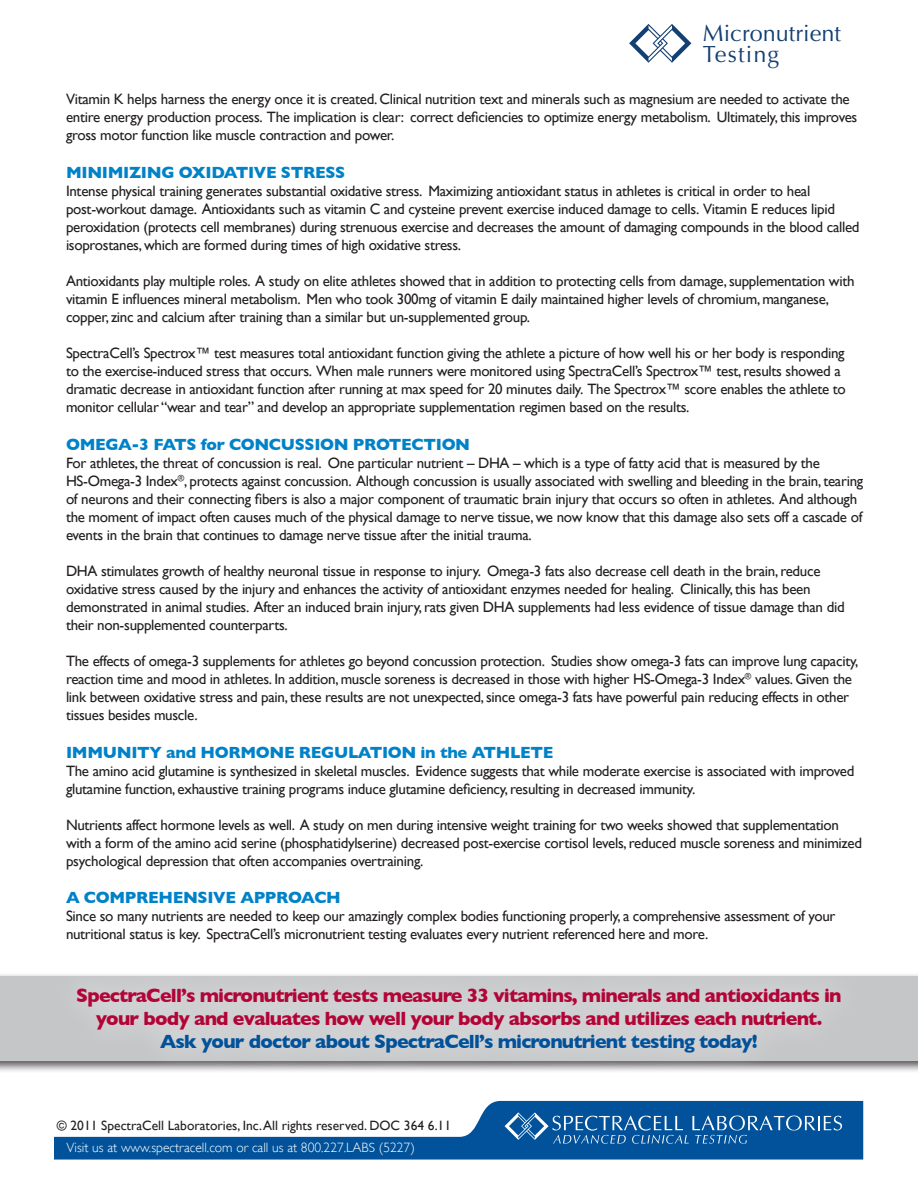
<style>
.page{position:relative;width:918px;height:1188px;background:#fff}
.page>*{position:absolute;margin:0;border:0;box-sizing:border-box;transform-origin:0 0}
.t1{font:23.4px/21.1px "Optima";color:#133f71}
.t2{font:700 19.5px/23.4px "Gill Sans";letter-spacing:-.04em;color:#b30437;text-align:center}
.t3{font:700 19.5px "Gill Sans";letter-spacing:-.04em;color:#01529a}
.t4{font:700 16.5px "Gill Sans";letter-spacing:-.02em;color:#0082c8}
.t5{font:15px/18px "Gill Sans";letter-spacing:-.02em;color:#231f20}
.t6{font:13.5px "Gill Sans";color:#231f20}
.t7{font:300 13.5px "Gill Sans";color:#fff}
</style>
<div class="page">
<svg style="left:54px;top:1101px;width:809px;height:59px;fill:#01529a"></svg>
<svg style="left:505px;top:1112px;width:337px;height:32px;background:#276ca9"></svg>
<svg style="left:629px;top:24px;width:62px;height:39px"></svg>
<div style="left:0;top:976px;width:918px;height:85px;background:#c5c6c8"></div>
<div style="left:51px;top:962px;width:811px;height:112px;background:#fff;opacity:.75"></div>
<p class="t1" style="left:703px;top:22px;width:139px">Micronutrient<br>Testing</p>
<p class="t5" style="left:66px;top:90px;width:793px">Vitamin K helps harness the energy once it is created. Clinical nutrition text and minerals such as magnesium are needed to activate the entire energy production process. The implication is clear: correct deficiencies to optimize energy metabolism. Ultimately, this improves gross motor function like muscle contraction and power.</p>
<p class="t4" style="left:66px;top:163px;width:281px">MINIMIZING OXIDATIVE STRESS</p>
<p class="t5" style="left:66px;top:182px;width:795px">Intense physical training generates substantial oxidative stress. Maximizing antioxidant status in athletes is critical in order to heal post-workout damage. Antioxidants such as vitamin C and cysteine prevent exercise induced damage to cells. Vitamin E reduces lipid peroxidation (protects cell membranes) during strenuous exercise and decreases the amount of damaging compounds in the blood called isoprostanes, which are formed during times of high oxidative stress.</p>
<p class="t5" style="left:66px;top:272px;width:790px">Antioxidants play multiple roles. A study on elite athletes showed that in addition to protecting cells from damage, supplementation with vitamin E influences mineral metabolism. Men who took 300mg of vitamin E daily maintained higher levels of chromium, manganese, copper, zinc and calcium after training than a similar but un-supplemented group.</p>
<p class="t5" style="left:66px;top:344px;width:781px">SpectraCell’s Spectrox™ test measures total antioxidant function giving the athlete a picture of how well his or her body is responding to the exercise-induced stress that occurs. When male runners were monitored using SpectraCell’s Spectrox™ test, results showed a dramatic decrease in antioxidant function after running at max speed for 20 minutes daily. The Spectrox™ score enables the athlete to monitor cellular “wear and tear” and develop an appropriate supplementation regimen based on the results.</p>
<p class="t4" style="left:66px;top:435px;width:406px">OMEGA-3 FATS for CONCUSSION PROTECTION</p>
<p class="t5" style="left:66px;top:454px;width:799px">For athletes, the threat of concussion is real. One particular nutrient – DHA – which is a type of fatty acid that is measured by the HS-Omega-3 Index<sup>®</sup>, protects against concussion. Although concussion is usually associated with swelling and bleeding in the brain, tearing of neurons and their connecting fibers is also a major component of traumatic brain injury that occurs so often in athletes. And although the moment of impact often causes much of the physical damage to nerve tissue, we now know that this damage also sets off a cascade of events in the brain that continues to damage nerve tissue after the initial trauma.</p>
<p class="t5" style="left:66px;top:562px;width:780px">DHA stimulates growth of healthy neuronal tissue in response to injury. Omega-3 fats also decrease cell death in the brain, reduce oxidative stress caused by the injury and enhances the activity of antioxidant enzymes needed for healing. Clinically, this has been demonstrated in animal studies. After an induced brain injury, rats given DHA supplements had less evidence of tissue damage than did their non-supplemented counterparts.</p>
<p class="t5" style="left:66px;top:652px;width:794px">The effects of omega-3 supplements for athletes go beyond concussion protection. Studies show omega-3 fats can improve lung capacity, reaction time and mood in athletes. In addition, muscle soreness is decreased in those with higher HS-Omega-3 Index<sup>®</sup> values. Given the link between oxidative stress and pain, these results are not unexpected, since omega-3 fats have powerful pain reducing effects in other tissues besides muscle.</p>
<p class="t4" style="left:66px;top:742px;width:489px">IMMUNITY and HORMONE REGULATION in the ATHLETE</p>
<p class="t5" style="left:66px;top:761px;width:790px">The amino acid glutamine is synthesized in skeletal muscles. Evidence suggests that while moderate exercise is associated with improved glutamine function, exhaustive training programs induce glutamine deficiency, resulting in decreased immunity.</p>
<p class="t5" style="left:66px;top:815px;width:798px">Nutrients affect hormone levels as well. A study on men during intensive weight training for two weeks showed that supplementation with a form of the amino acid serine (phosphatidylserine) decreased post-exercise cortisol levels, reduced muscle soreness and minimized psychological depression that often accompanies overtraining.</p>
<p class="t4" style="left:66px;top:888px;width:276px">A COMPREHENSIVE APPROACH</p>
<p class="t5" style="left:66px;top:907px;width:771px">Since so many nutrients are needed to keep our amazingly complex bodies functioning properly, a comprehensive assessment of your nutritional status is key. SpectraCell’s micronutrient testing evaluates every nutrient referenced here and more.</p>
<p class="t2" style="left:76px;top:983px;width:767px">SpectraCell’s micronutrient tests measure 33 vitamins, minerals and antioxidants in your body and evaluates how well your body absorbs and utilizes each nutrient.</p>
<p class="t3" style="left:160px;top:1030px;width:599px">Ask your doctor about SpectraCell’s micronutrient testing today!</p>
<p class="t6" style="left:57px;top:1117px;width:396px">© 2011 SpectraCell Laboratories, Inc. All rights reserved. DOC 364 6.11</p>
<p class="t7" style="left:67px;top:1140px;width:350px">Visit us at www.spectracell.com or call us at 800.227.LABS (5227)</p>
</div>
